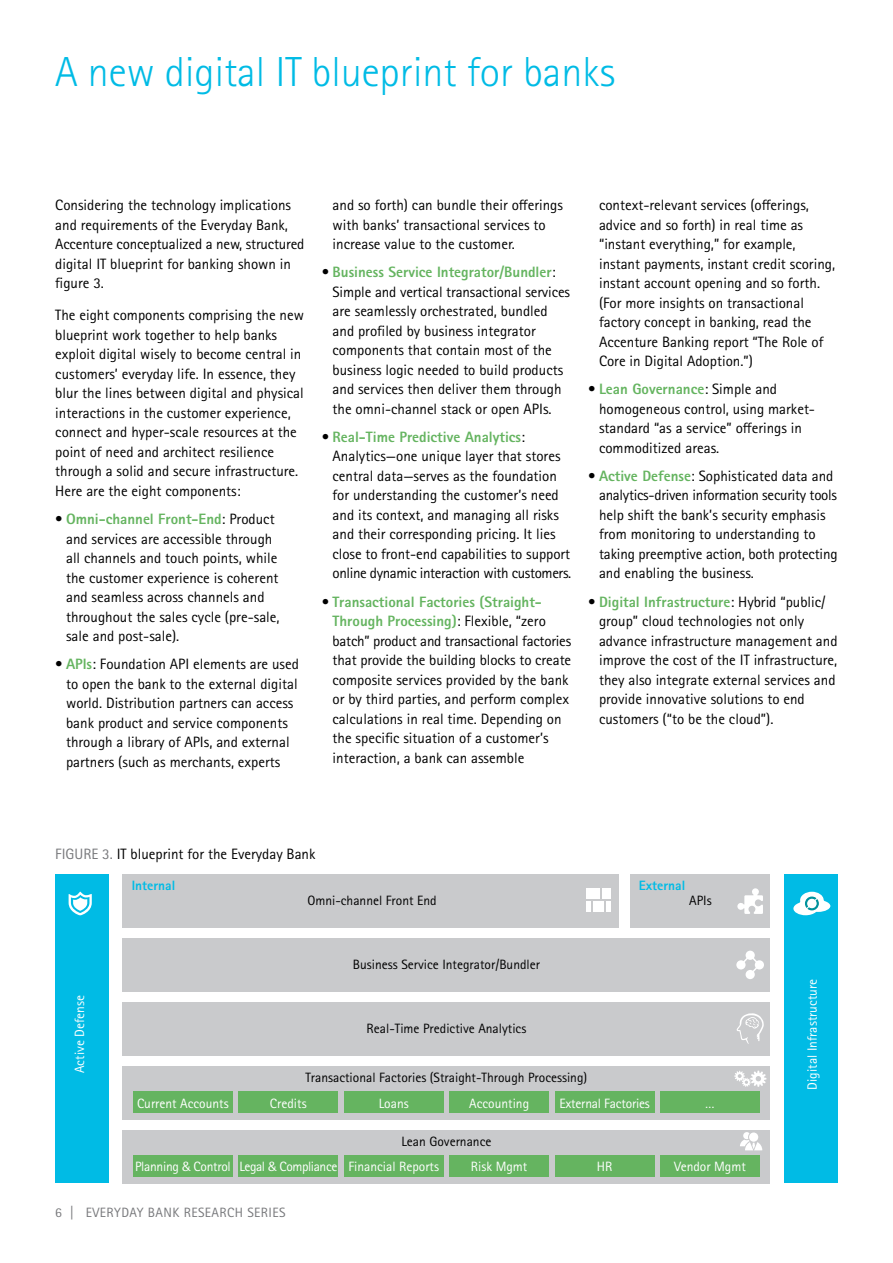
<style>
.page{position:relative;width:893px;height:1263px;background:#fff}
.page>*{position:absolute;margin:0;border:0;box-sizing:border-box;transform-origin:0 0}
.t1{font:300 42px "Rotis Sans Seriffor ACN";color:#00bbe5}
.t2{font:15px/19.5px "Rotis Sans Seriffor ACN";color:#000}
.t3{font:13.5px "Rotis Sans Seriffor ACN";color:#000}
.t4{font:13.5px "Rotis Sans Seriffor ACN";color:#fff}
.t5{font:13.5px "Rotis Sans Seriffor ACN";letter-spacing:-.02em;color:#fff}
.t6{font:13.5px "Rotis Sans Seriffor ACN";letter-spacing:.03em;color:#77787b}
.t7{font:800 13.5px "Rotis Sans Seriffor ACN";color:#00bbe5}
.s1{font-weight:800;color:#65b460}
.s2{color:#77787b}
</style>
<div class="page">
<div style="left:123px;top:874px;width:496px;height:54px;background:#c9cacc"></div>
<div style="left:55px;top:874px;width:53px;height:309px;background:#00bbe5"></div>
<div style="left:123px;top:938px;width:647px;height:53px;background:#c9cacc"></div>
<div style="left:123px;top:1002px;width:647px;height:53px;background:#c9cacc"></div>
<div style="left:784px;top:874px;width:54px;height:309px;background:#00bbe5"></div>
<div style="left:631px;top:874px;width:139px;height:54px;background:#c9cacc"></div>
<div style="left:123px;top:1130px;width:647px;height:53px;background:#c9cacc"></div>
<div style="left:133px;top:1155px;width:100px;height:22px;background:#65b460"></div>
<div style="left:238px;top:1155px;width:100px;height:22px;background:#65b460"></div>
<div style="left:344px;top:1155px;width:100px;height:22px;background:#65b460"></div>
<div style="left:449px;top:1155px;width:100px;height:22px;background:#65b460"></div>
<div style="left:555px;top:1155px;width:100px;height:22px;background:#65b460"></div>
<div style="left:660px;top:1155px;width:100px;height:22px;background:#65b460"></div>
<div style="left:123px;top:1066px;width:647px;height:53px;background:#c9cacc"></div>
<div style="left:133px;top:1092px;width:100px;height:21px;background:#65b460"></div>
<div style="left:238px;top:1092px;width:100px;height:21px;background:#65b460"></div>
<div style="left:344px;top:1092px;width:100px;height:21px;background:#65b460"></div>
<div style="left:449px;top:1092px;width:100px;height:21px;background:#65b460"></div>
<div style="left:555px;top:1092px;width:100px;height:21px;background:#65b460"></div>
<div style="left:660px;top:1092px;width:100px;height:21px;background:#65b460"></div>
<svg style="left:740px;top:1132px;width:22px;height:18px"></svg>
<div style="left:586px;top:888px;width:14px;height:11px;background:#fff"></div>
<div style="left:602px;top:888px;width:8px;height:11px;background:#fff"></div>
<hr style="left:606px;top:901px;width:4px;height:11px;background:#fff">
<div style="left:586px;top:901px;width:5px;height:11px;background:#fff"></div>
<div style="left:593px;top:901px;width:11px;height:11px;background:#fff"></div>
<div style="left:746px;top:951px;width:9px;height:9px;background:#fff;border-radius:50%"></div>
<div style="left:746px;top:970px;width:9px;height:9px;background:#fff;border-radius:50%"></div>
<div style="left:755px;top:960px;width:9px;height:9px;background:#fff;border-radius:50%"></div>
<div style="left:736px;top:960px;width:10px;height:9px;background:#fff;border-radius:50%"></div>
<svg style="left:740px;top:954px;width:20px;height:21px"></svg>
<svg style="left:736px;top:1013px;width:28px;height:31px"></svg>
<svg style="left:793px;top:892px;width:37px;height:23px"></svg>
<svg style="left:69px;top:891px;width:23px;height:24px"></svg>
<svg style="left:737px;top:888px;width:26px;height:26px"></svg>
<svg style="left:734px;top:1070px;width:32px;height:17px"></svg>
<h1 class="t1" style="left:55px;top:47px;width:561px">A new digital IT blueprint for banks</h1>
<p class="t2" style="left:55px;top:195px;width:251px">Considering the technology implications and requirements of the Everyday Bank, Accenture conceptualized a new, structured digital IT blueprint for banking shown in figure 3.</p>
<p class="t2" style="left:55px;top:306px;width:250px">The eight components comprising the new blueprint work together to help banks exploit digital wisely to become central in customers’ everyday life. In essence, they blur the lines between digital and physical interactions in the customer experience, connect and hyper-scale resources at the point of need and architect resilience through a solid and secure infrastructure.<br>Here are the eight components:</p>
<p class="t2" style="left:66px;top:509px;width:215px;text-indent:-11px">• <span class="s1">Omni-channel Front-End</span>: Product and services are accessible through all channels and touch points, while the customer experience is coherent and seamless across channels and throughout the sales cycle (pre-sale, sale and post-sale).</p>
<p class="t2" style="left:66px;top:655px;width:234px;text-indent:-11px">• <span class="s1">APIs</span>: Foundation API elements are used to open the bank to the external digital world. Distribution partners can access bank product and service components through a library of APIs, and external partners (such as merchants, experts</p>
<p class="t2" style="left:333px;top:195px;width:232px">and so forth) can bundle their offerings with banks’ transactional services to increase value to the customer.</p>
<p class="t2" style="left:333px;top:263px;width:239px;text-indent:-11px">• <span class="s1">Business Service Integrator/Bundler</span>:<br>Simple and vertical transactional services are seamlessly orchestrated, bundled and profiled by business integrator components that contain most of the business logic needed to build products and services then deliver them through the omni-channel stack or open APIs.</p>
<p class="t2" style="left:333px;top:427px;width:240px;text-indent:-11px">• <span class="s1">Real-Time Predictive Analytics</span>:<br>Analytics—one unique layer that stores central data—serves as the foundation for understanding the customer’s need and its context, and managing all risks and their corresponding pricing. It lies close to front-end capabilities to support online dynamic interaction with customers.</p>
<p class="t2" style="left:333px;top:592px;width:240px;text-indent:-11px">• <span class="s1">Transactional Factories (Straight-Through Processing)</span>: Flexible, “zero batch” product and transactional factories that provide the building blocks to create composite services provided by the bank or by third parties, and perform complex calculations in real time. Depending on the specific situation of a customer’s interaction, a bank can assemble</p>
<p class="t2" style="left:599px;top:195px;width:238px">context-relevant services (offerings, advice and so forth) in real time as “instant everything,” for example, instant payments, instant credit scoring, instant account opening and so forth. (For more insights on transactional factory concept in banking, read the Accenture Banking report “The Role of Core in Digital Adoption.”)</p>
<p class="t2" style="left:599px;top:380px;width:218px;text-indent:-11px">• <span class="s1">Lean Governance</span>: Simple and homogeneous control, using market&shy;standard “as a service” offerings in commoditized areas.</p>
<p class="t2" style="left:599px;top:466px;width:240px;text-indent:-11px">• <span class="s1">Active Defense</span>: Sophisticated data and analytics-driven information security tools help shift the bank’s security emphasis from monitoring to understanding to taking preemptive action, both protecting and enabling the business.</p>
<p class="t2" style="left:599px;top:592px;width:240px;text-indent:-11px">• <span class="s1">Digital Infrastructure</span>: Hybrid “public/ group” cloud technologies not only advance infrastructure management and improve the cost of the IT infrastructure, they also integrate external services and provide innovative solutions to end customers (“to be the cloud”).</p>
<p class="t2" style="left:55px;top:844px;width:262px"><span class="s2">FIGURE 3.</span> IT blueprint for the Everyday Bank</p>
<p class="t7" style="left:132px;top:877px;width:45px">Internal</p>
<p class="t7" style="left:639px;top:877px;width:48px">External</p>
<p class="t3" style="left:307px;top:892px;width:131px">Omni-channel Front End</p>
<p class="t3" style="left:689px;top:892px;width:24px">APIs</p>
<p class="t4" style="left:72px;top:1073px;width:79px;rotate:-90deg">Active Defense</p>
<p class="t3" style="left:353px;top:956px;width:189px">Business Service Integrator/Bundler</p>
<p class="t3" style="left:367px;top:1020px;width:161px">Real-Time Predictive Analytics</p>
<p class="t3" style="left:306px;top:1069px;width:283px">Transactional Factories (Straight-Through Processing)</p>
<p class="t4" style="left:137px;top:1095px;width:93px">Current Accounts</p>
<p class="t4" style="left:270px;top:1095px;width:38px">Credits</p>
<p class="t4" style="left:379px;top:1095px;width:31px">Loans</p>
<p class="t4" style="left:469px;top:1095px;width:61px">Accounting</p>
<p class="t4" style="left:559px;top:1095px;width:92px">External Factories</p>
<p class="t4" style="left:705px;top:1095px;width:11px">…</p>
<p class="t3" style="left:401px;top:1133px;width:91px">Lean Governance</p>
<p class="t5" style="left:135px;top:1158px;width:306px">Planning &amp; Control Legal &amp; Compliance Financial Reports</p>
<p class="t4" style="left:471px;top:1158px;width:58px">Risk Mgmt</p>
<p class="t4" style="left:597px;top:1158px;width:17px">HR</p>
<p class="t4" style="left:674px;top:1158px;width:73px">Vendor Mgmt</p>
<p class="t6" style="left:55px;top:1205px;width:232px">6 | EVERYDAY BANK RESEARCH SERIES</p>
<p class="t4" style="left:804px;top:1089px;width:112px;rotate:-90deg">Digital Infrastructure</p>
</div>
